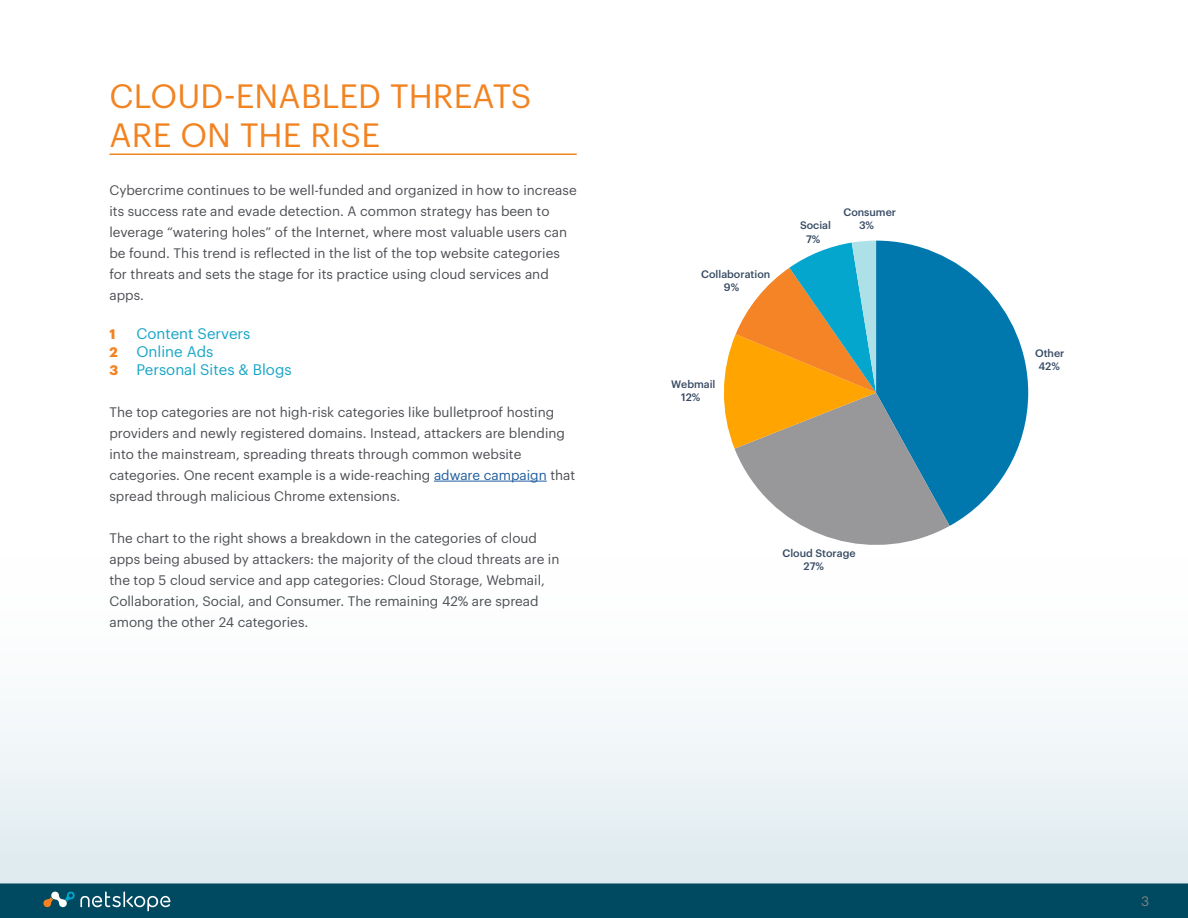
<style>
.page{position:relative;width:1188px;height:918px;background:#fff}
.page>*{position:absolute;margin:0;border:0;box-sizing:border-box;transform-origin:0 0}
.t1{font:33px/39px "Graphik";letter-spacing:.005em;color:#f28321}
.t2{font:15px/18px "Graphik";color:#17a5c7}
.t3{font:13.5px/21px "Graphik";color:#4d4f54}
.t4{font:13.5px "Graphik";color:#808285}
.t5{font:700 13.5px "Graphik";color:#f58220}
.t6{font:500 10.65px/13.4px "Graphik";color:#374a63;text-align:center}
.s1{font-weight:700;font-size:13.5px;color:#f58220}
.s2{color:#215e9e}
</style>
<div class="page">
<div style="left:0;top:883px;width:1188px;height:35px;background:#004a61"></div>
<div style="left:0;top:487px;width:1188px;height:396px;background:linear-gradient(to bottom,#fff,#e3edf1)"></div>
<svg style="left:43px;top:891px;width:127px;height:20px"></svg>
<hr style="left:110px;top:154px;width:467px;height:1px;background:#f28321">
<hr style="left:434px;top:481px;width:113px;height:1px;background:#215e9e">
<svg style="left:720px;top:241px;width:308px;height:326px"></svg>
<h1 class="t1" style="left:110px;top:74px;width:424px">CLOUD-ENABLED THREATS<br>ARE ON THE RISE</h1>
<p class="t3" style="left:110px;top:178px;width:469px">Cybercrime continues to be well-funded and organized in how to increase its success rate and evade detection. A common strategy has been to leverage “watering holes” of the Internet, where most valuable users can be found. This trend is reflected in the list of the top website categories for threats and sets the stage for its practice using cloud services and apps.</p>
<p class="t5" style="left:110px;top:323px;width:8px">1</p>
<p class="t2" style="left:110px;top:323px;width:184px;text-indent:27px">Content Servers<br><span class="s1">2</span> Online Ads<br><span class="s1">3</span> Personal Sites &amp; Blogs</p>
<p class="t3" style="left:110px;top:400px;width:467px">The top categories are not high-risk categories like bulletproof hosting providers and newly registered domains. Instead, attackers are blending into the mainstream, spreading threats through common website categories. One recent example is a wide-reaching <span class="s2">adware campaign</span> that spread through malicious Chrome extensions.</p>
<p class="t3" style="left:110px;top:526px;width:452px">The chart to the right shows a breakdown in the categories of cloud apps being abused by attackers: the majority of the cloud threats are in the top 5 cloud service and app categories: Cloud Storage, Webmail, Collaboration, Social, and Consumer. The remaining 42% are spread among the other 24 categories.</p>
<p class="t6" style="left:724px;top:266px;width:48px;text-align:left;text-indent:-23px">Collaboration<br>9%</p>
<p class="t6" style="left:800px;top:218px;width:32px">Social<br>7%</p>
<p class="t6" style="left:859px;top:205px;width:39px;text-align:left;text-indent:-16px">Consumer<br>3%</p>
<p class="t6" style="left:671px;top:377px;width:46px">Webmail<br>12%</p>
<p class="t6" style="left:804px;top:545px;width:54px;text-align:left;text-indent:-21px">Cloud Storage<br>27%</p>
<p class="t6" style="left:1035px;top:346px;width:31px">Other<br>42%</p>
<p class="t4" style="left:1141px;top:891px;width:10px">3</p>
</div>
